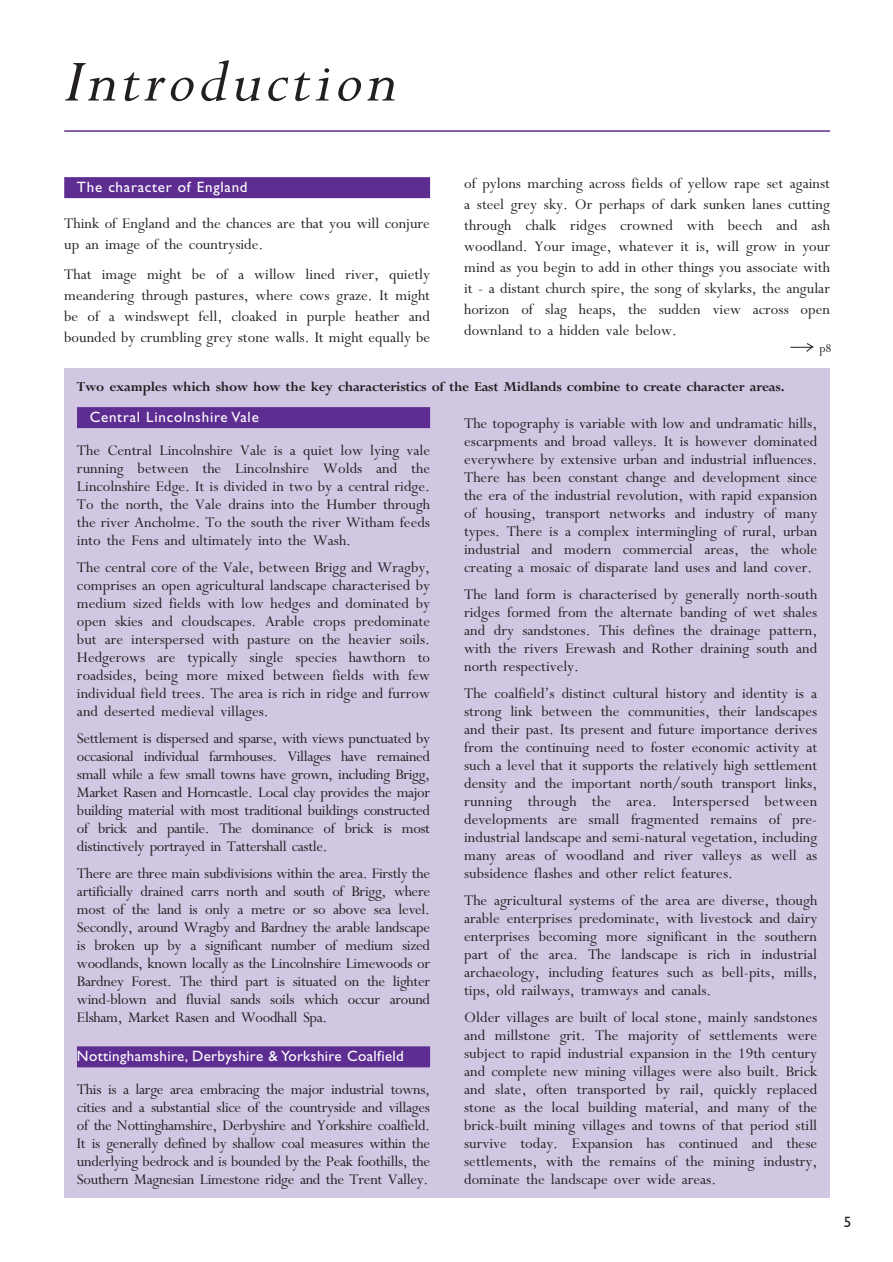
<style>
.page{position:relative;width:893px;height:1262px;background:#fff}
.page>*{position:absolute;margin:0;border:0;box-sizing:border-box;transform-origin:0 0}
.t1{font:italic 67.5px "M Perpetua";letter-spacing:.045em;color:#231f20;scale:1.1 1}
.t2{font:16.5px/18px "M Perpetua";color:#231f20;text-align:justify}
.t3{font:700 15px "M Perpetua";letter-spacing:-.02em;color:#231f20}
.t4{font:15px "Gill Sans";letter-spacing:.025em;color:#fff}
.t5{font:15px "Gill Sans";letter-spacing:.05em;color:#fff}
.t6{font:15px "Gill Sans";color:#231f20}
.t7{font:13.5px "M Perpetua";color:#231f20}
</style>
<div class="page">
<div style="left:64px;top:177px;width:366px;height:21px;background:#5e2d91"></div>
<hr style="left:64px;top:130px;width:766px;height:2px;background:#5e2d91">
<div style="left:64px;top:368px;width:766px;height:830px;background:#d1c7e3"></div>
<div style="left:77px;top:407px;width:353px;height:21px;background:#5e2d91"></div>
<div style="left:77px;top:1046px;width:353px;height:21px;background:#5e2d91"></div>
<svg style="left:790px;top:343px;width:24px;height:9px"></svg>
<h1 class="t1" style="left:64px;top:38px;width:304px">Introduction</h1>
<p class="t5" style="left:77px;top:182px;width:172px">The character of England</p>
<p class="t2" style="left:64px;top:215px;width:367px;line-height:21px">Think of England and the chances are that you will conjure up an image of the countryside.</p>
<p class="t2" style="left:64px;top:266px;width:367px;line-height:21px">That image might be of a willow lined river, quietly meandering through pastures, where cows graze. It might be of a windswept fell, cloaked in purple heather and bounded by crumbling grey stone walls. It might equally be</p>
<p class="t2" style="left:464px;top:174px;width:367px;line-height:21px">of pylons marching across fields of yellow rape set against a steel grey sky. Or perhaps of dark sunken lanes cutting through chalk ridges crowned with beech and ash woodland. Your image, whatever it is, will grow in your mind as you begin to add in other things you associate with it - a distant church spire, the song of skylarks, the angular horizon of slag heaps, the sudden view across open downland to a hidden vale below.</p>
<p class="t7" style="left:819px;top:343px;width:14px">p8</p>
<p class="t3" style="left:77px;top:381px;width:709px">Two examples which show how the key characteristics of the East Midlands combine to create character areas.</p>
<p class="t5" style="left:90px;top:412px;width:171px">Central Lincolnshire Vale</p>
<p class="t2" style="left:77px;top:443px;width:354px">The Central Lincolnshire Vale is a quiet low lying vale running between the Lincolnshire Wolds and the Lincolnshire Edge. It is divided in two by a central ridge.<br>To the north, the Vale drains into the Humber through the river Ancholme. To the south the river Witham feeds into the Fens and ultimately into the Wash.</p>
<p class="t2" style="left:77px;top:560px;width:354px">The central core of the Vale, between Brigg and Wragby, comprises an open agricultural landscape characterised by medium sized fields with low hedges and dominated by open skies and cloudscapes. Arable crops predominate but are interspersed with pasture on the heavier soils.<br>Hedgerows are typically single species hawthorn to roadsides, being more mixed between fields with few individual field trees. The area is rich in ridge and furrow and deserted medieval villages.</p>
<p class="t2" style="left:77px;top:731px;width:354px">Settlement is dispersed and sparse, with views punctuated by occasional individual farmhouses. Villages have remained small while a few small towns have grown, including Brigg, Market Rasen and Horncastle. Local clay provides the major building material with most traditional buildings constructed of brick and pantile. The dominance of brick is most distinctively portrayed in Tattershall castle.</p>
<p class="t2" style="left:77px;top:866px;width:354px">There are three main subdivisions within the area. Firstly the artificially drained carrs north and south of Brigg, where most of the land is only a metre or so above sea level.<br>Secondly, around Wragby and Bardney the arable landscape is broken up by a significant number of medium sized woodlands, known locally as the Lincolnshire Limewoods or Bardney Forest. The third part is situated on the lighter wind-blown and fluvial sands soils which occur around Elsham, Market Rasen and Woodhall Spa.</p>
<p class="t4" style="left:77px;top:1051px;width:328px">Nottinghamshire, Derbyshire &amp; Yorkshire Coalfield</p>
<p class="t2" style="left:77px;top:1082px;width:354px">This is a large area embracing the major industrial towns, cities and a substantial slice of the countryside and villages of the Nottinghamshire, Derbyshire and Yorkshire coalfield.<br>It is generally defined by shallow coal measures within the underlying bedrock and is bounded by the Peak foothills, the Southern Magnesian Limestone ridge and the Trent Valley.</p>
<p class="t2" style="left:464px;top:416px;width:354px">The topography is variable with low and undramatic hills, escarpments and broad valleys. It is however dominated everywhere by extensive urban and industrial influences.<br>There has been constant change and development since the era of the industrial revolution, with rapid expansion of housing, transport networks and industry of many types. There is a complex intermingling of rural, urban industrial and modern commercial areas, the whole creating a mosaic of disparate land uses and land cover.</p>
<p class="t2" style="left:464px;top:587px;width:354px">The land form is characterised by generally north-south ridges formed from the alternate banding of wet shales and dry sandstones. This defines the drainage pattern, with the rivers Erewash and Rother draining south and north respectively.</p>
<p class="t2" style="left:464px;top:686px;width:354px">The coalfield’s distinct cultural history and identity is a strong link between the communities, their landscapes and their past. Its present and future importance derives from the continuing need to foster economic activity at such a level that it supports the relatively high settlement density and the important north/south transport links, running through the area. Interspersed between developments are small fragmented remains of pre&shy;industrial landscape and semi-natural vegetation, including many areas of woodland and river valleys as well as subsidence flashes and other relict features.</p>
<p class="t2" style="left:464px;top:893px;width:354px">The agricultural systems of the area are diverse, though arable enterprises predominate, with livestock and dairy enterprises becoming more significant in the southern part of the area. The landscape is rich in industrial archaeology, including features such as bell-pits, mills, tips, old railways, tramways and canals.</p>
<p class="t2" style="left:464px;top:1010px;width:354px">Older villages are built of local stone, mainly sandstones and millstone grit. The majority of settlements were subject to rapid industrial expansion in the 19th century and complete new mining villages were also built. Brick and slate, often transported by rail, quickly replaced stone as the local building material, and many of the brick-built mining villages and towns of that period still survive today. Expansion has continued and these settlements, with the remains of the mining industry, dominate the landscape over wide areas.</p>
<p class="t6" style="left:843px;top:1217px;width:9px">5</p>
</div>
